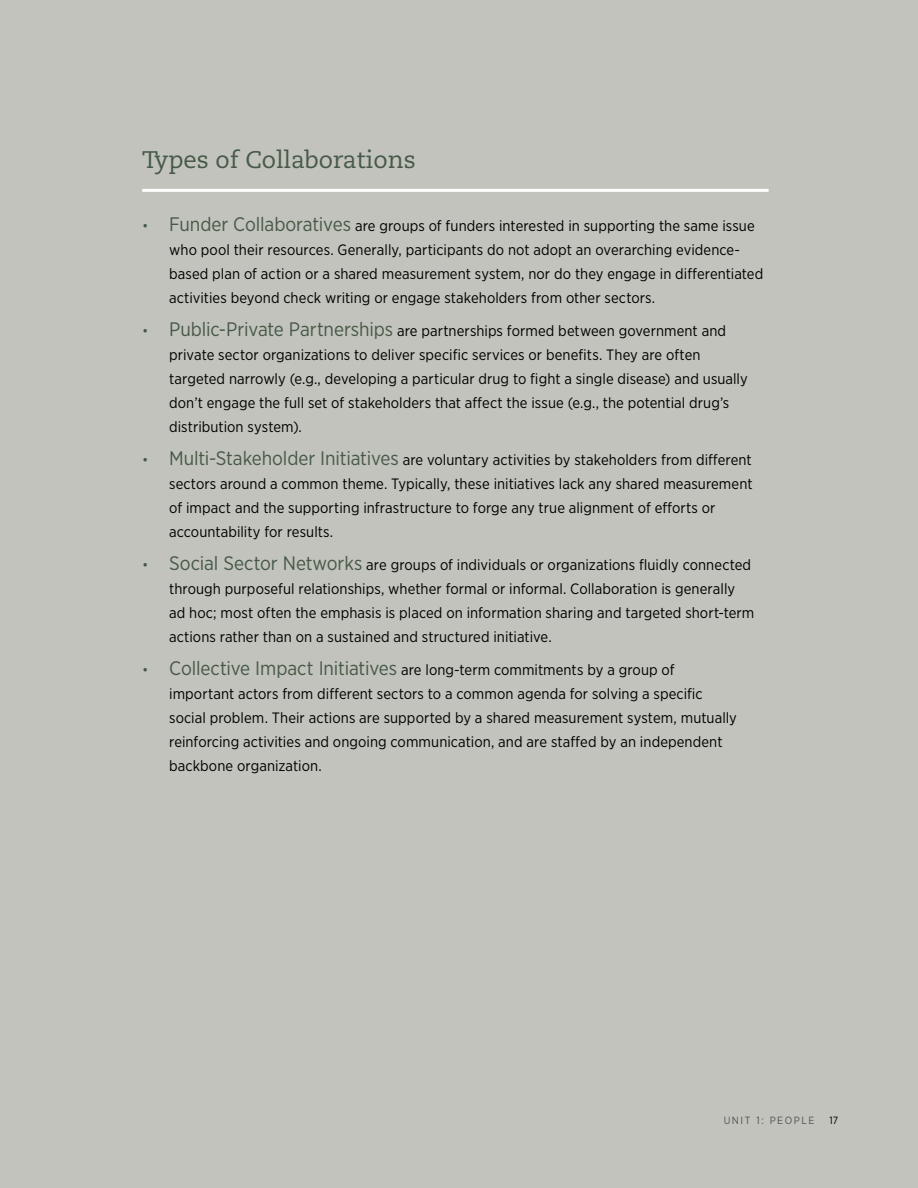
<style>
.page{position:relative;width:918px;height:1188px;background:#c1c3bc}
.page>*{position:absolute;margin:0;border:0;box-sizing:border-box;transform-origin:0 0}
.t1{font:24px "Caecilia LT Std";color:#475946}
.t2{font:15px/24px "Gotham Narrow";letter-spacing:.005em;color:#000}
.t3{font:10.5px "Gotham Narrow";letter-spacing:.15em;color:#6d6e71}
.t4{font:10.5px "Gotham Narrow";color:#000}
.s1{font-weight:300;color:#475946}
.s2{font-size:19.5px;color:#475946}
</style>
<div class="page">
<hr style="left:142px;top:189px;width:627px;height:3px;background:#fff">
<h1 class="t1" style="left:142px;top:146px;width:275px">Types of Collaborations</h1>
<p class="t2" style="left:169px;top:213px;width:596px;text-indent:-27px"><span class="s1">•</span> <span class="s2">Funder Collaboratives</span> are groups of funders interested in supporting the same issue who pool their resources. Generally, participants do not adopt an overarching evidence&shy;based plan of action or a shared measurement system, nor do they engage in differentiated activities beyond check writing or engage stakeholders from other sectors.</p>
<p class="t2" style="left:169px;top:318px;width:580px;text-indent:-27px"><span class="s1">•</span> <span class="s2">Public-Private Partnerships</span> are partnerships formed between government and private sector organizations to deliver specific services or benefits. They are often targeted narrowly (e.g., developing a particular drug to fight a single disease) and usually don’t engage the full set of stakeholders that affect the issue (e.g., the potential drug’s distribution system).</p>
<p class="t2" style="left:169px;top:447px;width:585px;text-indent:-27px"><span class="s1">•</span> <span class="s2">Multi-Stakeholder Initiatives</span> are voluntary activities by stakeholders from different sectors around a common theme. Typically, these initiatives lack any shared measurement of impact and the supporting infrastructure to forge any true alignment of efforts or accountability for results.</p>
<p class="t2" style="left:169px;top:552px;width:587px;text-indent:-27px"><span class="s1">•</span> <span class="s2">Social Sector Networks</span> are groups of individuals or organizations fluidly connected through purposeful relationships, whether formal or informal. Collaboration is generally ad hoc; most often the emphasis is placed on information sharing and targeted short-term actions rather than on a sustained and structured initiative.</p>
<p class="t2" style="left:169px;top:657px;width:569px;text-indent:-27px"><span class="s1">•</span> <span class="s2">Collective Impact Initiatives</span> are long-term commitments by a group of important actors from different sectors to a common agenda for solving a specific social problem. Their actions are supported by a shared measurement system, mutually reinforcing activities and ongoing communication, and are staffed by an independent backbone organization.</p>
<p class="t3" style="left:723px;top:1114px;width:93px">UNIT 1: PEOPLE</p>
<p class="t4" style="left:830px;top:1114px;width:10px">17</p>
</div>
